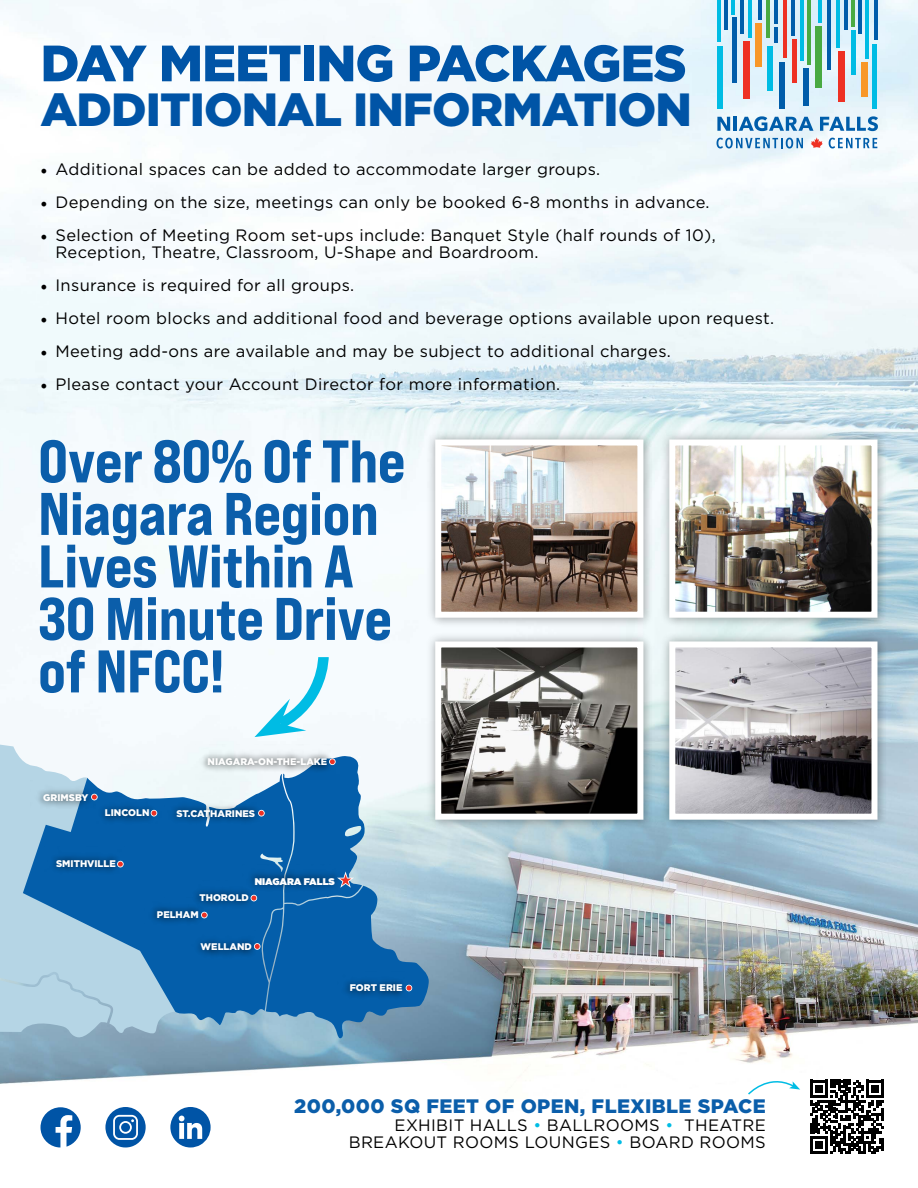
<style>
.page{position:relative;width:918px;height:1188px;background:#fff}
.page>*{position:absolute;margin:0;border:0;box-sizing:border-box;transform-origin:0 0}
.t1{font:60px/52.5px "Bebas Neue Pro Exp Eb";letter-spacing:-.01em;color:#0b5eaa}
.t2{font:900 51px "Gotham";letter-spacing:-.02em;color:#0054a6}
.t3{font:900 46.5px "Gotham";letter-spacing:-.02em;color:#0054a6}
.t4{font:900 19.5px "Gotham";letter-spacing:.02em;color:#0b5eaa}
.t5{font:16.5px/16.5px "Gotham";letter-spacing:.02em;color:#000;text-align:right}
.t6{font:900 9.6px "Gotham";color:#fff}
.t7{font:900 9.6px "Gotham";color:#fff}
.s1{font-family:"Minion Pro";font-size:18px}
.s2{color:#00bce4}
</style>
<div class="page">
<img style="left:0;top:0;width:918px;height:1148px">
<svg style="left:810px;top:1080px;width:74px;height:74px"></svg>
<svg style="left:747px;top:1073px;width:53px;height:23px"></svg>
<div style="left:717px;top:46px;width:6px;height:63px;background:#00bce4"></div>
<hr style="left:717px;top:0;width:3px;height:42px;background:#00bce4">
<hr style="left:748px;top:0;width:3px;height:38px;background:#00bce4">
<hr style="left:766px;top:0;width:3px;height:38px;background:#49aa42">
<hr style="left:783px;top:0;width:3px;height:58px;background:#ee3124">
<hr style="left:801px;top:0;width:3px;height:61px;background:#00bce4">
<hr style="left:732px;top:0;width:3px;height:15px;background:#00bce4">
<hr style="left:818px;top:0;width:3px;height:23px;background:#00bce4">
<hr style="left:725px;top:0;width:3px;height:30px;background:#005daa">
<hr style="left:741px;top:0;width:3px;height:34px;background:#005daa">
<hr style="left:792px;top:0;width:3px;height:36px;background:#005daa">
<hr style="left:808px;top:0;width:3px;height:65px;background:#49aa42">
<hr style="left:758px;top:0;width:3px;height:20px;background:#005daa">
<hr style="left:775px;top:0;width:3px;height:24px;background:#005daa">
<hr style="left:836px;top:0;width:3px;height:47px;background:#00bce4">
<hr style="left:866px;top:0;width:3px;height:58px;background:#00bce4">
<hr style="left:852px;top:0;width:3px;height:27px;background:#49aa42">
<hr style="left:844px;top:0;width:3px;height:30px;background:#005daa">
<hr style="left:859px;top:0;width:3px;height:34px;background:#005daa">
<hr style="left:874px;top:0;width:3px;height:40px;background:#005daa">
<hr style="left:775px;top:27px;width:3px;height:16px;background:#005daa">
<hr style="left:732px;top:17px;width:4px;height:66px;background:#005daa">
<div style="left:743px;top:41px;width:6px;height:57px;background:#ee3124"></div>
<div style="left:755px;top:23px;width:6px;height:44px;background:#f89728"></div>
<div style="left:768px;top:46px;width:5px;height:45px;background:#00bce4"></div>
<div style="left:780px;top:62px;width:5px;height:47px;background:#005daa"></div>
<hr style="left:792px;top:39px;width:4px;height:44px;background:#ee3124">
<div style="left:803px;top:68px;width:6px;height:38px;background:#005daa"></div>
<div style="left:815px;top:27px;width:6px;height:61px;background:#49aa42"></div>
<hr style="left:827px;top:0;width:3px;height:69px;background:#005daa">
<div style="left:838px;top:51px;width:7px;height:51px;background:#ee3124"></div>
<hr style="left:852px;top:31px;width:4px;height:44px;background:#00bce4">
<div style="left:861px;top:62px;width:7px;height:34px;background:#f89728"></div>
<hr style="left:873px;top:44px;width:4px;height:65px;background:#00bce4">
<svg style="left:717px;top:117px;width:13px;height:14px"></svg>
<hr style="left:734px;top:117px;width:3px;height:14px;background:#005daa">
<svg style="left:739px;top:116px;width:74px;height:15px"></svg>
<svg style="left:820px;top:116px;width:58px;height:15px"></svg>
<svg style="left:717px;top:138px;width:86px;height:11px"></svg>
<svg style="left:829px;top:138px;width:48px;height:11px"></svg>
<svg style="left:811px;top:137px;width:12px;height:11px"></svg>
<svg style="left:41px;top:1107px;width:40px;height:40px"></svg>
<svg style="left:105px;top:1107px;width:41px;height:40px"></svg>
<div style="left:121px;top:1123px;width:9px;height:9px;background:#0054a6;border-radius:50%"></div>
<svg style="left:170px;top:1107px;width:41px;height:41px"></svg>
<svg style="left:0;top:743px;width:178px;height:297px;fill:#b5d5e5"></svg>
<svg style="left:23px;top:774px;width:228px;height:252px;background:#5e9ac7"></svg>
<img style="left:243px;top:865px;width:8px;height:15px">
<img style="left:188px;top:880px;width:63px;height:36px">
<img style="left:144px;top:898px;width:66px;height:36px">
<img style="left:188px;top:930px;width:63px;height:34px">
<img style="left:44px;top:846px;width:83px;height:36px">
<img style="left:93px;top:796px;width:68px;height:35px">
<img style="left:165px;top:796px;width:86px;height:36px">
<img style="left:195px;top:745px;width:144px;height:34px">
<img style="left:31px;top:781px;width:69px;height:34px">
<svg style="left:151px;top:810px;width:6px;height:7px"></svg>
<svg style="left:91px;top:794px;width:7px;height:6px"></svg>
<svg style="left:117px;top:861px;width:7px;height:6px"></svg>
<svg style="left:201px;top:912px;width:7px;height:6px"></svg>
<svg style="left:251px;top:755px;width:178px;height:286px;background:#4c8abb"></svg>
<div style="left:426px;top:430px;width:227px;height:198px;background:#000;opacity:.29"></div>
<img style="left:442px;top:447px;width:194px;height:164px">
<div style="left:435px;top:440px;width:208px;height:178px;border:6px solid #fff"></div>
<div style="left:426px;top:632px;width:227px;height:197px;background:#000;opacity:.29"></div>
<img style="left:442px;top:648px;width:194px;height:165px">
<div style="left:435px;top:641px;width:208px;height:179px;border:6px solid #fff"></div>
<div style="left:660px;top:430px;width:227px;height:198px;background:#000;opacity:.29"></div>
<img style="left:676px;top:447px;width:195px;height:164px">
<div style="left:669px;top:440px;width:209px;height:178px;border:6px solid #fff"></div>
<div style="left:660px;top:632px;width:227px;height:197px;background:#000;opacity:.29"></div>
<img style="left:676px;top:648px;width:195px;height:165px">
<div style="left:669px;top:641px;width:209px;height:179px;border:6px solid #fff"></div>
<svg style="left:254px;top:647px;width:80px;height:91px"></svg>
<h2 class="t2" style="left:40px;top:28px;width:648px">DAY MEETING PACKAGES</h2>
<h3 class="t3" style="left:40px;top:78px;width:653px">ADDITIONAL INFORMATION</h3>
<p class="t5" style="left:40px;top:161px;width:561px"><span class="s1">•</span> Additional spaces can be added to accommodate larger groups.</p>
<p class="t5" style="left:40px;top:194px;width:671px"><span class="s1">•</span> Depending on the size, meetings can only be booked 6-8 months in advance.</p>
<p class="t5" style="left:56px;top:227px;width:662px;text-align:left;text-indent:-15px"><span class="s1">•</span> Selection of Meeting Room set-ups include: Banquet Style (half rounds of 10),<br>Reception, Theatre, Classroom, U-Shape and Boardroom.</p>
<p class="t5" style="left:40px;top:276px;width:315px"><span class="s1">•</span> Insurance is required for all groups.</p>
<p class="t5" style="left:40px;top:309px;width:735px"><span class="s1">•</span> Hotel room blocks and additional food and beverage options available upon request.</p>
<p class="t5" style="left:40px;top:342px;width:632px"><span class="s1">•</span> Meeting add-ons are available and may be subject to additional charges.</p>
<p class="t5" style="left:40px;top:375px;width:521px"><span class="s1">•</span> Please contact your Account Director for more information.</p>
<h1 class="t1" style="left:38px;top:434px;width:369px">Over 80% Of The<br>Niagara Region<br>Lives Within A<br>30 Minute Drive of NFCC!</h1>
<p class="t6" style="left:43px;top:791px;width:47px">GRIMSBY</p>
<p class="t6" style="left:208px;top:755px;width:121px">NIAGARA-ON-THE-LAKE</p>
<p class="t6" style="left:105px;top:806px;width:46px">LINCOLN</p>
<p class="t6" style="left:177px;top:807px;width:80px">ST.CATHARINES</p>
<p class="t6" style="left:56px;top:857px;width:61px">SMITHVILLE</p>
<p class="t7" style="left:255px;top:874px;width:82px">NIAGARA FALLS</p>
<p class="t6" style="left:199px;top:891px;width:51px">THOROLD</p>
<p class="t6" style="left:157px;top:908px;width:43px">PELHAM</p>
<p class="t6" style="left:201px;top:940px;width:53px">WELLAND</p>
<p class="t6" style="left:350px;top:981px;width:54px">FORT ERIE</p>
<p class="t4" style="left:294px;top:1093px;width:473px">200,000 SQ FEET OF OPEN, FLEXIBLE SPACE</p>
<p class="t5" style="left:349px;top:1117px;width:418px">EXHIBIT HALLS <span class="s2">•</span> BALLROOMS <span class="s2">•</span> THEATRE<br>BREAKOUT ROOMS LOUNGES <span class="s2">•</span> BOARD ROOMS</p>
</div>
